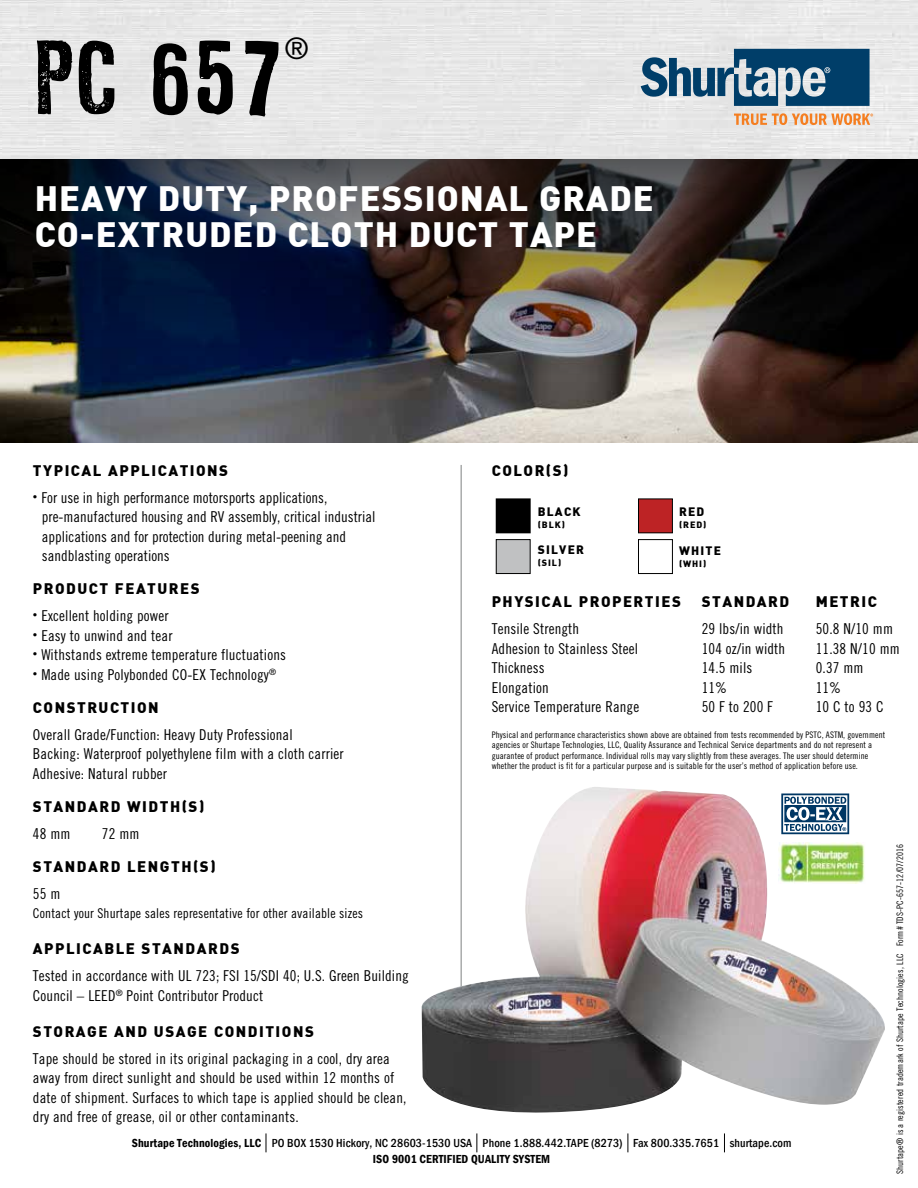
<style>
.page{position:relative;width:918px;height:1188px;background:#fff}
.page>*{position:absolute;margin:0;border:0;box-sizing:border-box;transform-origin:0 0}
.t1{font:93px "LL Rubber Grotesquecleaned";color:#000}
.t2{font:900 34.5px/36px "DIN";letter-spacing:.03em;color:#fff}
.t3{font:29.7px "Trade Gothic Cond Eighteen";color:#000}
.t4{font:15px/19.5px "Trade Gothic Cond Eighteen";letter-spacing:.01em;color:#000}
.t5{font:900 15px "DIN";letter-spacing:.1em;color:#000}
.t6{font:13.5px "Trade Gothic Cond Eighteen";letter-spacing:.01em;color:#000}
.t7{font:500 condensed 12px/16.5px "Franklin Gothic";letter-spacing:.01em;color:#000;text-align:center}
.t8{font:900 12px "DIN";letter-spacing:.1em;color:#000}
.t9{font:9px/10.5px "Trade Gothic Cond Eighteen";letter-spacing:.01em;color:#000}
.t10{font:900 9px "DIN";letter-spacing:.1em;color:#000}
.s1{font-weight:600}
</style>
<div class="page">
<hr style="left:461px;top:465px;width:1px;height:615px;background:#8c8f90">
<img style="left:0;top:159px;width:918px;height:283px">
<div style="left:496px;top:499px;width:34px;height:34px;background:#000"></div>
<svg style="left:641px;top:49px;width:229px;height:57px;background:#5d829b"></svg>
<svg style="left:734px;top:113px;width:139px;height:12px;background:#edb68b"></svg>
<svg style="left:476px;top:1133px;width:1px;height:19px"></svg>
<svg style="left:266px;top:1133px;width:1px;height:19px"></svg>
<svg style="left:628px;top:1133px;width:1px;height:19px"></svg>
<svg style="left:724px;top:1133px;width:1px;height:19px"></svg>
<img style="left:422px;top:787px;width:463px;height:326px">
<svg style="left:781px;top:794px;width:68px;height:40px"></svg>
<div style="left:496px;top:540px;width:34px;height:34px;background:#c0c1c2"></div>
<div style="left:496px;top:539px;width:34px;height:35px;border:1px solid #000"></div>
<div style="left:638px;top:499px;width:34px;height:34px;background:#bd2325"></div>
<div style="left:638px;top:499px;width:35px;height:34px;border:1px solid #000"></div>
<div style="left:638px;top:539px;width:35px;height:35px;border:1px solid #000"></div>
<img style="left:778px;top:843px;width:88px;height:41px">
<h1 class="t1" style="left:35px;top:23px;width:253px">PC 657</h1>
<h3 class="t3" style="left:285px;top:31px;width:25px">®</h3>
<h2 class="t2" style="left:35px;top:179px;width:621px">HEAVY DUTY, PROFESSIONAL GRADE<br>CO-EXTRUDED CLOTH DUCT TAPE</h2>
<p class="t5" style="left:492px;top:461px;width:78px">COLOR(S)</p>
<p class="t5" style="left:33px;top:460px;width:197px">TYPICAL APPLICATIONS</p>
<p class="t4" style="left:42px;top:487px;width:335px;text-indent:-9px"><sup>•</sup> For use in high performance motorsports applications, pre-manufactured housing and RV assembly, critical industrial applications and for protection during metal-peening and sandblasting operations</p>
<p class="t5" style="left:33px;top:579px;width:168px">PRODUCT FEATURES</p>
<p class="t4" style="left:33px;top:606px;width:137px"><sup>•</sup> Excellent holding power</p>
<p class="t4" style="left:33px;top:625px;width:141px"><sup>•</sup> Easy to unwind and tear</p>
<p class="t4" style="left:33px;top:645px;width:255px"><sup>•</sup> Withstands extreme temperature fluctuations</p>
<p class="t4" style="left:33px;top:664px;width:245px"><sup>•</sup> Made using Polybonded CO-EX Technology<sup>®</sup></p>
<p class="t5" style="left:33px;top:697px;width:127px">CONSTRUCTION</p>
<p class="t4" style="left:33px;top:724px;width:312px">Overall Grade/Function: Heavy Duty Professional<br>Backing: Waterproof polyethylene film with a cloth carrier<br>Adhesive: Natural rubber</p>
<p class="t5" style="left:33px;top:796px;width:173px">STANDARD WIDTH(S)</p>
<p class="t4" style="left:33px;top:823px;width:39px">48 mm</p>
<p class="t4" style="left:102px;top:823px;width:39px">72 mm</p>
<p class="t5" style="left:33px;top:856px;width:184px">STANDARD LENGTH(S)</p>
<p class="t4" style="left:33px;top:883px;width:29px">55 m</p>
<p class="t6" style="left:33px;top:905px;width:332px">Contact your Shurtape sales representative for other available sizes</p>
<p class="t5" style="left:33px;top:939px;width:208px">APPLICABLE STANDARDS</p>
<p class="t4" style="left:33px;top:966px;width:378px">Tested in accordance with UL 723; FSI 15/SDI 40; U.S. Green Building<br>Council – LEED<sup>®</sup> Point Contributor Product</p>
<p class="t5" style="left:33px;top:1021px;width:282px">STORAGE AND USAGE CONDITIONS</p>
<p class="t4" style="left:33px;top:1048px;width:375px">Tape should be stored in its original packaging in a cool, dry area away from direct sunlight and should be used within 12 months of date of shipment. Surfaces to which tape is applied should be clean, dry and free of grease, oil or other contaminants.</p>
<p class="t8" style="left:538px;top:504px;width:44px">BLACK</p>
<p class="t10" style="left:538px;top:519px;width:29px">(BLK)</p>
<p class="t8" style="left:679px;top:504px;width:27px">RED</p>
<p class="t10" style="left:679px;top:519px;width:29px">(RED)</p>
<p class="t8" style="left:679px;top:542px;width:43px">WHITE</p>
<p class="t10" style="left:679px;top:557px;width:29px">(WHI)</p>
<p class="t8" style="left:538px;top:542px;width:48px">SILVER</p>
<p class="t10" style="left:538px;top:557px;width:25px">(SIL)</p>
<p class="t5" style="left:492px;top:592px;width:191px">PHYSICAL PROPERTIES</p>
<p class="t5" style="left:702px;top:592px;width:89px">STANDARD</p>
<p class="t5" style="left:816px;top:592px;width:63px">METRIC</p>
<p class="t4" style="left:492px;top:619px;width:89px">Tensile Strength</p>
<p class="t4" style="left:702px;top:619px;width:83px">29 lbs/in width</p>
<p class="t4" style="left:816px;top:619px;width:79px">50.8 N/10 mm</p>
<p class="t4" style="left:492px;top:639px;width:148px">Adhesion to Stainless Steel</p>
<p class="t4" style="left:702px;top:639px;width:85px">104 oz/in width</p>
<p class="t4" style="left:816px;top:639px;width:86px">11.38 N/10 mm</p>
<p class="t4" style="left:492px;top:658px;width:54px">Thickness</p>
<p class="t4" style="left:702px;top:658px;width:52px">14.5 mils</p>
<p class="t4" style="left:816px;top:658px;width:49px">0.37 mm</p>
<p class="t4" style="left:492px;top:678px;width:59px">Elongation</p>
<p class="t4" style="left:702px;top:678px;width:27px">11%</p>
<p class="t4" style="left:816px;top:678px;width:27px">11%</p>
<p class="t4" style="left:492px;top:697px;width:149px">Service Temperature Range</p>
<p class="t4" style="left:702px;top:697px;width:73px">50 F to 200 F</p>
<p class="t4" style="left:816px;top:697px;width:69px">10 C to 93 C</p>
<p class="t9" style="left:492px;top:729px;width:395px">Physical and performance characteristics shown above are obtained from tests recommended by PSTC, ASTM, government agencies or Shurtape Technologies, LLC, Quality Assurance and Technical Service departments and do not represent a guarantee of product performance. Individual rolls may vary slightly from these averages. The user should determine whether the product is fit for a particular purpose and is suitable for the user’s method of application before use.</p>
<p class="t9" style="left:895px;top:1174px;width:332px;rotate:-90deg">Shurtape® is a registered trademark of Shurtape Technologies, LLC Form# TDS-PC-657-12/07/2016</p>
<p class="t7" style="left:132px;top:1135px;width:661px"><span class="s1">Shurtape Technologies, LLC</span> PO BOX 1530 Hickory, NC 28603-1530 USA Phone 1.888.442.TAPE (8273) Fax 800.335.7651 shurtape.com<br><span class="s1">ISO 9001 CERTIFIED QUALITY SYSTEM</span></p>
</div>
